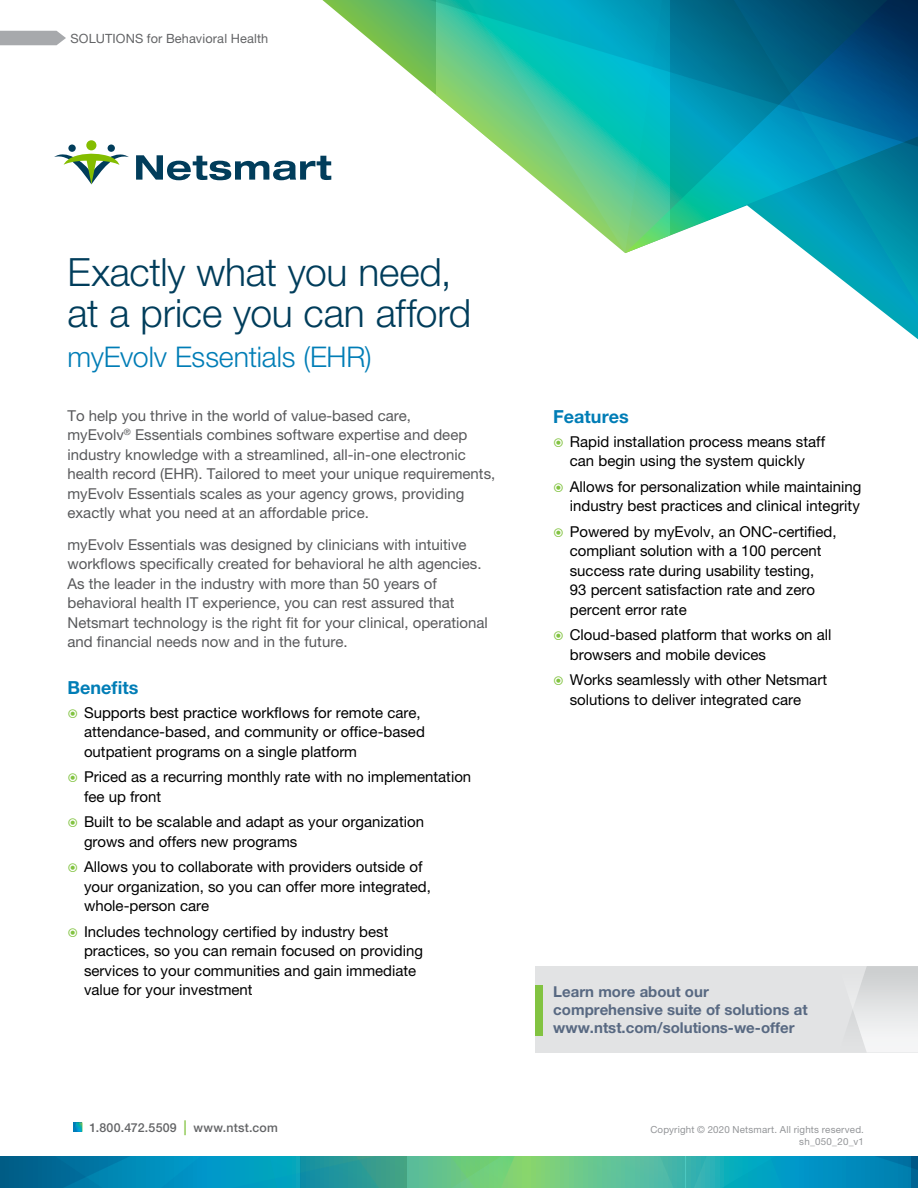
<style>
.page{position:relative;width:918px;height:1188px;background:#fff}
.page>*{position:absolute;margin:0;border:0;box-sizing:border-box;transform-origin:0 0}
.t1{font:300 39px/40.5px "Helvetica Neue LT Pro";letter-spacing:-.005em;color:#013d5b}
.t2{font:300 28.5px "Helvetica Neue LT Pro";letter-spacing:-.005em;color:#007db6}
.t3{font:700 18px "Helvetica Neue LT Pro";color:#007db6}
.t4{font:15px/19.5px "Helvetica Neue LT Pro";color:#000}
.t5{font:15px/19.5px "Helvetica Neue LT Pro";color:#58595b}
.t6{font:700 15px/18px "Helvetica Neue LT Pro";color:#586982}
.t7{font:12.75px "Helvetica Neue LT Pro";letter-spacing:.01em;color:#636466}
.t8{font:500 12.3px "Helvetica Neue LT Pro";letter-spacing:.02em;color:#636466}
.t9{font:9.75px "Helvetica Neue LT Pro";letter-spacing:.02em;color:#939598}
.s1{font-size:14.85px;color:#82c341}
</style>
<div class="page">
<svg style="left:505px;top:153px;width:120px;height:100px"></svg>
<svg style="left:808px;top:253px;width:110px;height:87px"></svg>
<svg style="left:625px;top:153px;width:293px;height:100px;background:#30b2b8"></svg>
<svg style="left:322px;top:0;width:596px;height:153px"></svg>
<svg style="left:0;top:1157px;width:918px;height:31px;background:#26a0a4"></svg>
<div style="left:535px;top:966px;width:383px;height:87px;background:#e2e3e4"></div>
<svg style="left:851px;top:966px;width:67px;height:86px"></svg>
<div style="left:535px;top:985px;width:8px;height:50px;background:#82c341"></div>
<svg style="left:136px;top:155px;width:195px;height:25px"></svg>
<div style="left:68px;top:144px;width:8px;height:8px;background:#013d5b;border-radius:50%"></div>
<div style="left:108px;top:144px;width:7px;height:8px;background:#013d5b;border-radius:50%"></div>
<svg style="left:54px;top:149px;width:75px;height:35px"></svg>
<div style="left:86px;top:140px;width:10px;height:10px;background:#84bd00;border-radius:50%"></div>
<svg style="left:0;top:31px;width:66px;height:14px"></svg>
<svg style="left:74px;top:1122px;width:8px;height:10px"></svg>
<p class="t7" style="left:70px;top:30px;width:199px">SOLUTIONS for Behavioral Health</p>
<h1 class="t1" style="left:68px;top:251px;width:405px">Exactly what you need, at a price you can afford</h1>
<h2 class="t2" style="left:68px;top:340px;width:306px">myEvolv Essentials (EHR)</h2>
<p class="t5" style="left:68px;top:405px;width:429px">To help you thrive in the world of value-based care,<br>myEvolv<sup>®</sup> Essentials combines software expertise and deep industry knowledge with a streamlined, all-in-one electronic health record (EHR). Tailored to meet your unique requirements, myEvolv Essentials scales as your agency grows, providing exactly what you need at an affordable price.</p>
<p class="t5" style="left:68px;top:534px;width:422px">myEvolv Essentials was designed by clinicians with intuitive workflows specifically created for behavioral he alth agencies.<br>As the leader in the industry with more than 50 years of behavioral health IT experience, you can rest assured that Netsmart technology is the right fit for your clinical, operational and financial needs now and in the future.</p>
<p class="t3" style="left:68px;top:676px;width:73px">Benefits</p>
<p class="t4" style="left:84px;top:702px;width:342px">Supports best practice workflows for remote care, attendance-based, and community or office-based outpatient programs on a single platform</p>
<p class="t4" style="left:84px;top:767px;width:389px">Priced as a recurring monthly rate with no implementation fee up front</p>
<p class="t4" style="left:84px;top:812px;width:342px">Built to be scalable and adapt as your organization grows and offers new programs</p>
<p class="t4" style="left:84px;top:857px;width:348px">Allows you to collaborate with providers outside of your organization, so you can offer more integrated, whole-person care</p>
<p class="t4" style="left:84px;top:921px;width:340px">Includes technology certified by industry best practices, so you can remain focused on providing services to your communities and gain immediate value for your investment</p>
<p class="t3" style="left:553px;top:405px;width:77px">Features</p>
<p class="t4" style="left:570px;top:432px;width:257px">Rapid installation process means staff can begin using the system quickly</p>
<p class="t4" style="left:570px;top:477px;width:293px">Allows for personalization while maintaining industry best practices and clinical integrity</p>
<p class="t4" style="left:570px;top:522px;width:268px">Powered by myEvolv, an ONC-certified, compliant solution with a 100 percent success rate during usability testing,<br>93 percent satisfaction rate and zero percent error rate</p>
<p class="t4" style="left:570px;top:625px;width:263px">Cloud-based platform that works on all browsers and mobile devices</p>
<p class="t4" style="left:570px;top:670px;width:259px">Works seamlessly with other Netsmart solutions to deliver integrated care</p>
<p class="t6" style="left:553px;top:982px;width:256px">Learn more about our comprehensive suite of solutions at www.ntst.com/solutions-we-offer</p>
<p class="t8" style="left:89px;top:1120px;width:190px">1.800.472.5509 <span class="s1">|</span> www.ntst.com</p>
<p class="t9" style="left:650px;top:1124px;width:215px">Copyright © 2020 Netsmart. All rights reserved.</p>
<p class="t9" style="left:799px;top:1136px;width:66px">sh_050_20_v1</p>
</div>
